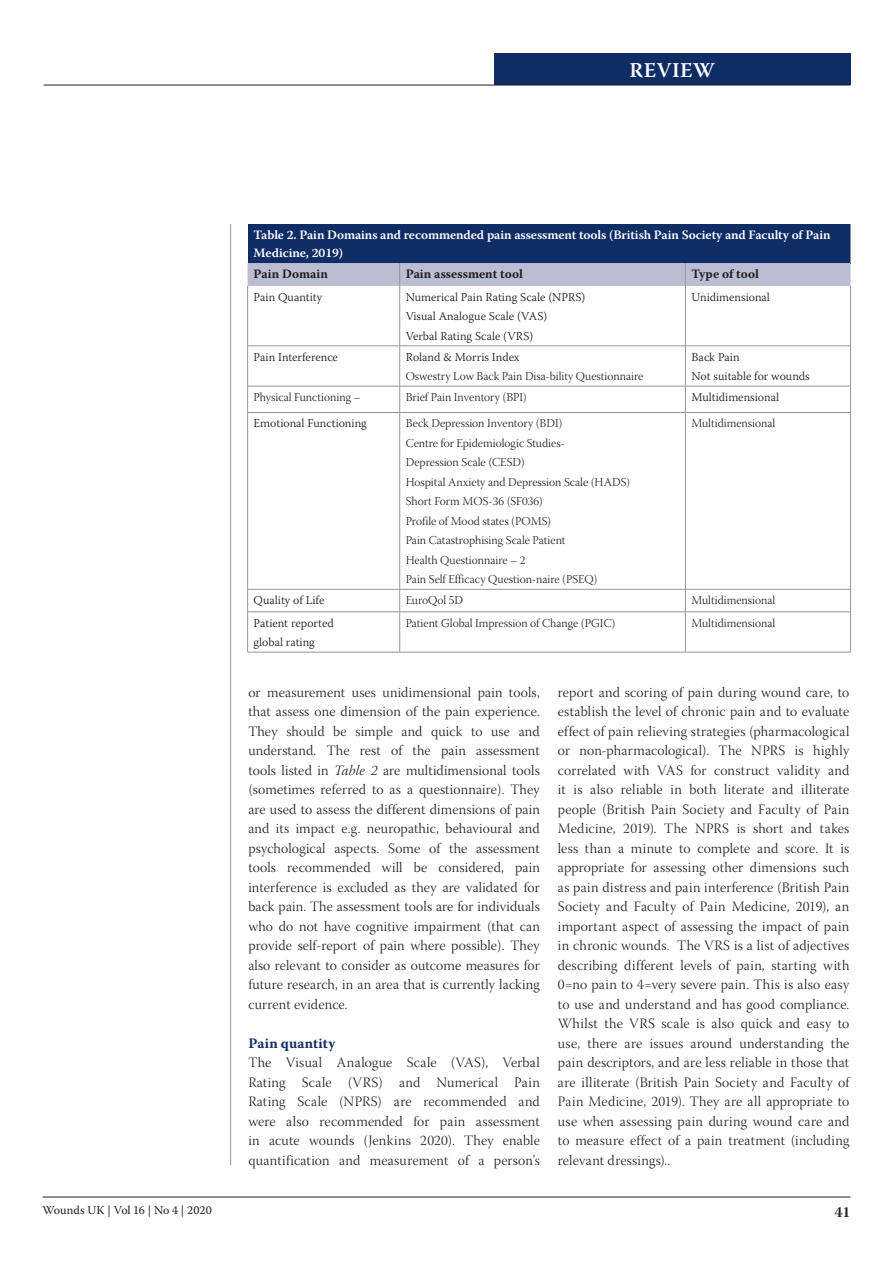
<style>
.page{position:relative;width:893px;height:1263px;background:#fff}
.page>*{position:absolute;margin:0;border:0;box-sizing:border-box;transform-origin:0 0}
.t1{font:600 21px "Warnock Pro";letter-spacing:.025em;color:#fff}
.t2{font:15px "Warnock Pro Bold Subh";color:#231f20}
.Paragraph_non-indent{font:14.25px/19.5px "Warnock Pro Light Subh";letter-spacing:.015em;color:#231f20;text-align:justify}
.Paragraph_indented{font:14.25px/19.5px "Warnock Pro Light Subh";letter-spacing:.01em;color:#231f20;text-align:justify}
.B-head{font:700 14.25px "Warnock Pro";letter-spacing:.015em;color:#0f2d65}
.Box_header{font:600 12.75px/17.7px "Warnock Pro";letter-spacing:-.01em;color:#fff}
.Paragraph_indented-2{font:700 12.75px "Warnock Pro";color:#231f20}
.Paragraph_indented-3{font:12px/19.5px "Warnock Pro Light Subh";color:#231f20}
.Paragraph_indented-4{font:300 12px/19.5px "Warnock Pro";color:#231f20}
.t3{font:12px "Warnock Pro";letter-spacing:-.005em;color:#231f20}
.s1{font-family:"Warnock Pro Light It Subh"}
</style>
<div class="page">
<hr style="left:43px;top:1196px;width:807px;height:1px;background:#231f20">
<div style="left:494px;top:54px;width:356px;height:31px;background:#0f2d65"></div>
<hr style="left:44px;top:85px;width:806px;height:1px;background:#231f20">
<hr style="left:230px;top:224px;width:1px;height:941px;background:#939598">
<div style="left:248px;top:224px;width:602px;height:39px;background:#0f2d65"></div>
<div style="left:248px;top:263px;width:602px;height:23px;background:#bbbdd3"></div>
<hr style="left:247px;top:286px;width:1px;height:60px;background:#939598">
<hr style="left:399px;top:286px;width:1px;height:60px;background:#939598">
<hr style="left:685px;top:286px;width:1px;height:60px;background:#939598">
<hr style="left:850px;top:286px;width:1px;height:60px;background:#939598">
<hr style="left:247px;top:345px;width:153px;height:1px;background:#939598">
<hr style="left:247px;top:346px;width:1px;height:40px;background:#939598">
<hr style="left:400px;top:345px;width:285px;height:1px;background:#939598">
<hr style="left:399px;top:346px;width:1px;height:40px;background:#939598">
<hr style="left:685px;top:345px;width:166px;height:1px;background:#939598">
<hr style="left:685px;top:346px;width:1px;height:40px;background:#939598">
<hr style="left:850px;top:346px;width:1px;height:40px;background:#939598">
<hr style="left:247px;top:386px;width:153px;height:1px;background:#939598">
<svg style="left:247px;top:386px;width:1px;height:26px"></svg>
<hr style="left:400px;top:386px;width:285px;height:1px;background:#939598">
<svg style="left:399px;top:386px;width:1px;height:26px"></svg>
<hr style="left:685px;top:386px;width:166px;height:1px;background:#939598">
<svg style="left:685px;top:386px;width:1px;height:26px"></svg>
<svg style="left:850px;top:386px;width:1px;height:26px"></svg>
<hr style="left:247px;top:412px;width:153px;height:1px;background:#939598">
<hr style="left:247px;top:413px;width:1px;height:176px;background:#939598">
<hr style="left:400px;top:412px;width:285px;height:1px;background:#939598">
<hr style="left:399px;top:413px;width:1px;height:176px;background:#939598">
<hr style="left:685px;top:412px;width:166px;height:1px;background:#939598">
<hr style="left:685px;top:413px;width:1px;height:176px;background:#939598">
<hr style="left:850px;top:413px;width:1px;height:176px;background:#939598">
<hr style="left:247px;top:589px;width:153px;height:1px;background:#939598">
<svg style="left:247px;top:589px;width:1px;height:22px"></svg>
<hr style="left:400px;top:589px;width:285px;height:1px;background:#939598">
<svg style="left:399px;top:589px;width:1px;height:22px"></svg>
<hr style="left:685px;top:589px;width:166px;height:1px;background:#939598">
<svg style="left:685px;top:589px;width:1px;height:22px"></svg>
<svg style="left:850px;top:589px;width:1px;height:22px"></svg>
<hr style="left:247px;top:611px;width:153px;height:1px;background:#939598">
<hr style="left:247px;top:612px;width:1px;height:40px;background:#939598">
<hr style="left:400px;top:611px;width:285px;height:1px;background:#939598">
<hr style="left:399px;top:612px;width:1px;height:40px;background:#939598">
<hr style="left:685px;top:611px;width:166px;height:1px;background:#939598">
<hr style="left:685px;top:612px;width:1px;height:40px;background:#939598">
<hr style="left:850px;top:612px;width:1px;height:40px;background:#939598">
<hr style="left:247px;top:652px;width:153px;height:1px;background:#939598">
<hr style="left:400px;top:652px;width:285px;height:1px;background:#939598">
<hr style="left:685px;top:652px;width:166px;height:1px;background:#939598">
<hr style="left:850px;top:224px;width:1px;height:39px;background:#939598">
<h1 class="t1" style="left:629px;top:58px;width:87px">REVIEW</h1>
<p class="t3" style="left:43px;top:1203px;width:171px">Wounds UK | Vol 16 | No 4 | 2020</p>
<p class="Box_header" style="left:254px;top:226px;width:578px">Table 2. Pain Domains and recommended pain assessment tools (British Pain Society and Faculty of Pain<br>Medicine, 2019)</p>
<p class="Paragraph_indented-2" style="left:254px;top:267px;width:76px">Pain Domain</p>
<p class="Paragraph_indented-2" style="left:406px;top:267px;width:119px">Pain assessment tool</p>
<p class="Paragraph_indented-2" style="left:691px;top:267px;width:69px">Type of tool</p>
<p class="Paragraph_indented-4" style="left:254px;top:287px;width:70px">Pain Quantity</p>
<p class="Paragraph_indented-4" style="left:406px;top:287px;width:181px">Numerical Pain Rating Scale (NPRS)</p>
<p class="Paragraph_indented-4" style="left:406px;top:306px;width:143px">Visual Analogue Scale (VAS)<br>Verbal Rating Scale (VRS)</p>
<p class="Paragraph_indented-4" style="left:691px;top:287px;width:80px">Unidimensional</p>
<p class="Paragraph_indented-4" style="left:254px;top:347px;width:86px">Pain Interference</p>
<p class="Paragraph_indented-4" style="left:406px;top:347px;width:116px">Roland &amp; Morris Index</p>
<p class="Paragraph_indented-3" style="left:406px;top:368px;width:239px">Oswestry Low Back Pain Disa-bility Questionnaire</p>
<p class="Paragraph_indented-4" style="left:691px;top:347px;width:50px">Back Pain</p>
<p class="Paragraph_indented-4" style="left:691px;top:366px;width:120px">Not suitable for wounds</p>
<p class="Paragraph_indented-3" style="left:254px;top:389px;width:109px">Physical Functioning –</p>
<p class="Paragraph_indented-3" style="left:406px;top:389px;width:123px">Brief Pain Inventory (BPI)</p>
<p class="Paragraph_indented-4" style="left:691px;top:387px;width:89px">Multidimensional</p>
<p class="Paragraph_indented-4" style="left:254px;top:413px;width:115px">Emotional Functioning</p>
<p class="Paragraph_indented-3" style="left:406px;top:415px;width:158px">Beck Depression Inventory (BDI)</p>
<p class="Paragraph_indented-3" style="left:406px;top:434px;width:161px">Centre for Epidemiologic Studies-<br>Depression Scale (CESD)</p>
<p class="Paragraph_indented-3" style="left:406px;top:473px;width:226px">Hospital Anxiety and Depression Scale (HADS)</p>
<p class="Paragraph_indented-3" style="left:406px;top:493px;width:139px">Short Form MOS-36 (SF036)</p>
<p class="Paragraph_indented-3" style="left:406px;top:512px;width:147px">Profile of Mood states (POMS)</p>
<p class="Paragraph_indented-3" style="left:406px;top:532px;width:161px">Pain Catastrophising Scale Patient<br>Health Questionnaire – 2</p>
<p class="Paragraph_indented-3" style="left:406px;top:571px;width:193px">Pain Self Efficacy Question-naire (PSEQ)</p>
<p class="Paragraph_indented-3" style="left:691px;top:415px;width:85px">Multidimensional</p>
<p class="Paragraph_indented-4" style="left:254px;top:590px;width:72px">Quality of Life</p>
<p class="Paragraph_indented-3" style="left:406px;top:592px;width:59px">EuroQol 5D</p>
<p class="Paragraph_indented-3" style="left:691px;top:592px;width:85px">Multidimensional</p>
<p class="Paragraph_indented-4" style="left:254px;top:613px;width:82px">Patient reported global rating</p>
<p class="Paragraph_indented-3" style="left:406px;top:614px;width:211px">Patient Global Impression of Change (PGIC)</p>
<p class="Paragraph_indented-3" style="left:691px;top:614px;width:85px">Multidimensional</p>
<p class="Paragraph_indented" style="left:248px;top:684px;width:293px">or measurement uses unidimensional pain tools, that assess one dimension of the pain experience.<br>They should be simple and quick to use and understand. The rest of the pain assessment tools listed in <span class="s1">Table 2</span> are multidimensional tools (sometimes referred to as a questionnaire). They are used to assess the different dimensions of pain and its impact e.g. neuropathic, behavioural and psychological aspects. Some of the assessment tools recommended will be considered, pain interference is excluded as they are validated for back pain. The assessment tools are for individuals who do not have cognitive impairment (that can provide self-report of pain where possible). They also relevant to consider as outcome measures for future research, in an area that is currently lacking current evidence.</p>
<p class="B-head" style="left:248px;top:1034px;width:88px">Pain quantity</p>
<p class="Paragraph_non-indent" style="left:248px;top:1055px;width:293px">The Visual Analogue Scale (VAS), Verbal Rating Scale (VRS) and Numerical Pain Rating Scale (NPRS) are recommended and were also recommended for pain assessment in acute wounds (Jenkins 2020). They enable quantification and measurement of a person’s</p>
<p class="Paragraph_non-indent" style="left:558px;top:684px;width:293px">report and scoring of pain during wound care, to establish the level of chronic pain and to evaluate effect of pain relieving strategies (pharmacological or non-pharmacological). The NPRS is highly correlated with VAS for construct validity and it is also reliable in both literate and illiterate people (British Pain Society and Faculty of Pain Medicine, 2019). The NPRS is short and takes less than a minute to complete and score. It is appropriate for assessing other dimensions such as pain distress and pain interference (British Pain Society and Faculty of Pain Medicine, 2019), an important aspect of assessing the impact of pain in chronic wounds. The VRS is a list of adjectives describing different levels of pain, starting with 0=no pain to 4=very severe pain. This is also easy to use and understand and has good compliance.<br>Whilst the VRS scale is also quick and easy to use, there are issues around understanding the pain descriptors, and are less reliable in those that are illiterate (British Pain Society and Faculty of Pain Medicine, 2019). They are all appropriate to use when assessing pain during wound care and to measure effect of a pain treatment (including relevant dressings)..</p>
<p class="t2" style="left:835px;top:1203px;width:17px">41</p>
</div>
